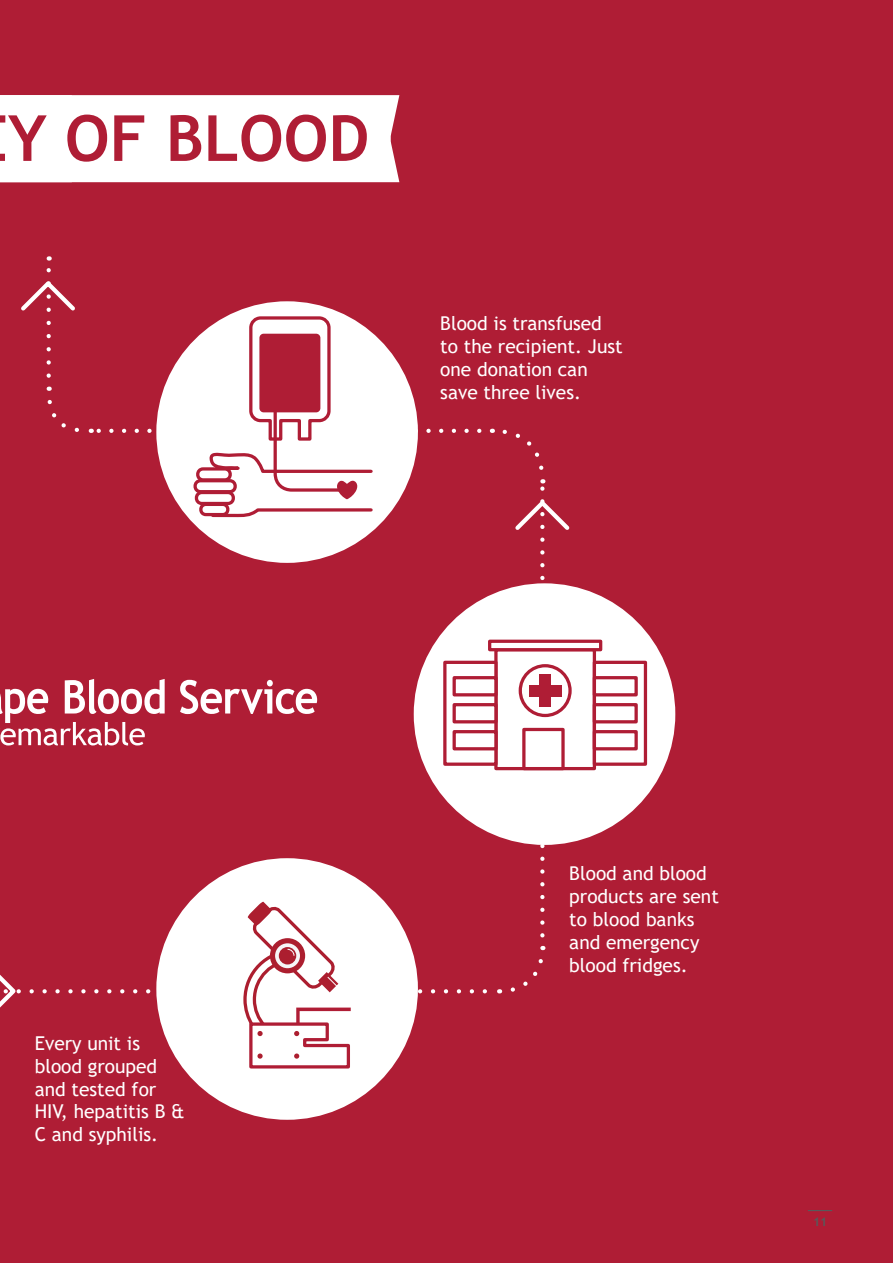
<style>
.page{position:relative;width:893px;height:1263px;background:#af1d35}
.page>*{position:absolute;margin:0;border:0;box-sizing:border-box;transform-origin:0 0}
.t1{font:700 63.6px "Trebuchet MS";color:#af1d35}
.t2{font:19.05px/23px "Trebuchet MS";color:#fff}
.t3{font:700 12px "Trebuchet MS";color:#58595b}
</style>
<div class="page">
<svg style="left:510px;top:946px;width:36px;height:46px"></svg>
<svg style="left:492px;top:428px;width:52px;height:42px"></svg>
<svg style="left:46px;top:387px;width:33px;height:45px"></svg>
<div style="left:414px;top:583px;width:261px;height:262px;background:#fff;border-radius:50%"></div>
<div style="left:156px;top:301px;width:262px;height:262px;background:#fff;border-radius:50%"></div>
<div style="left:156px;top:858px;width:262px;height:262px;background:#fff;border-radius:50%"></div>
<svg style="left:21px;top:256px;width:54px;height:120px"></svg>
<svg style="left:511px;top:479px;width:62px;height:456px"></svg>
<svg style="left:0;top:901px;width:487px;height:169px"></svg>
<div style="left:496px;top:650px;width:98px;height:119px;background:#fff"></div>
<div style="left:494px;top:648px;width:102px;height:122px;border:3px solid #af1d35"></div>
<div style="left:522px;top:728px;width:43px;height:42px;border:3px solid #af1d35"></div>
<svg style="left:520px;top:666px;width:50px;height:49px"></svg>
<div style="left:519px;top:664px;width:53px;height:53px;border:3px solid #af1d35;border-radius:50%"></div>
<div style="left:540px;top:674px;width:11px;height:33px;background:#af1d35"></div>
<div style="left:529px;top:685px;width:32px;height:11px;background:#af1d35"></div>
<div style="left:490px;top:641px;width:111px;height:9px;background:#fff"></div>
<div style="left:488px;top:640px;width:114px;height:11px;border:3px solid #af1d35"></div>
<div style="left:593px;top:661px;width:54px;height:105px;border:3px solid #af1d35"></div>
<div style="left:593px;top:730px;width:45px;height:20px;border:3px solid #af1d35"></div>
<div style="left:593px;top:703px;width:45px;height:20px;border:3px solid #af1d35"></div>
<div style="left:593px;top:676px;width:45px;height:20px;border:3px solid #af1d35"></div>
<div style="left:443px;top:661px;width:55px;height:105px;border:3px solid #af1d35"></div>
<div style="left:453px;top:730px;width:45px;height:20px;border:3px solid #af1d35"></div>
<div style="left:453px;top:703px;width:45px;height:20px;border:3px solid #af1d35"></div>
<div style="left:453px;top:676px;width:45px;height:20px;border:3px solid #af1d35"></div>
<svg style="left:91px;top:315px;width:388px;height:204px"></svg>
<div style="left:259px;top:334px;width:61px;height:78px;background:#af1d35;border-radius:4px"></div>
<svg style="left:180px;top:680px;width:137px;height:34px"></svg>
<svg style="left:0;top:679px;width:165px;height:66px"></svg>
<div style="left:0;top:95px;width:399px;height:87px;background:#fff"></div>
<svg style="left:808px;top:1210px;width:24px;height:1px"></svg>
<h1 class="t1" style="left:8px;top:99px;width:363px">Y OF BLOOD</h1>
<p class="t2" style="left:440px;top:312px;width:184px">Blood is transfused to the recipient. Just one donation can save three lives.</p>
<p class="t2" style="left:35px;top:1031px;width:151px">Every unit is blood grouped and tested for<br>HIV, hepatitis B &amp;<br>C and syphilis.</p>
<p class="t2" style="left:569px;top:862px;width:151px">Blood and blood products are sent to blood banks and emergency blood fridges.</p>
<p class="t3" style="left:813px;top:1214px;width:16px">11</p>
</div>
